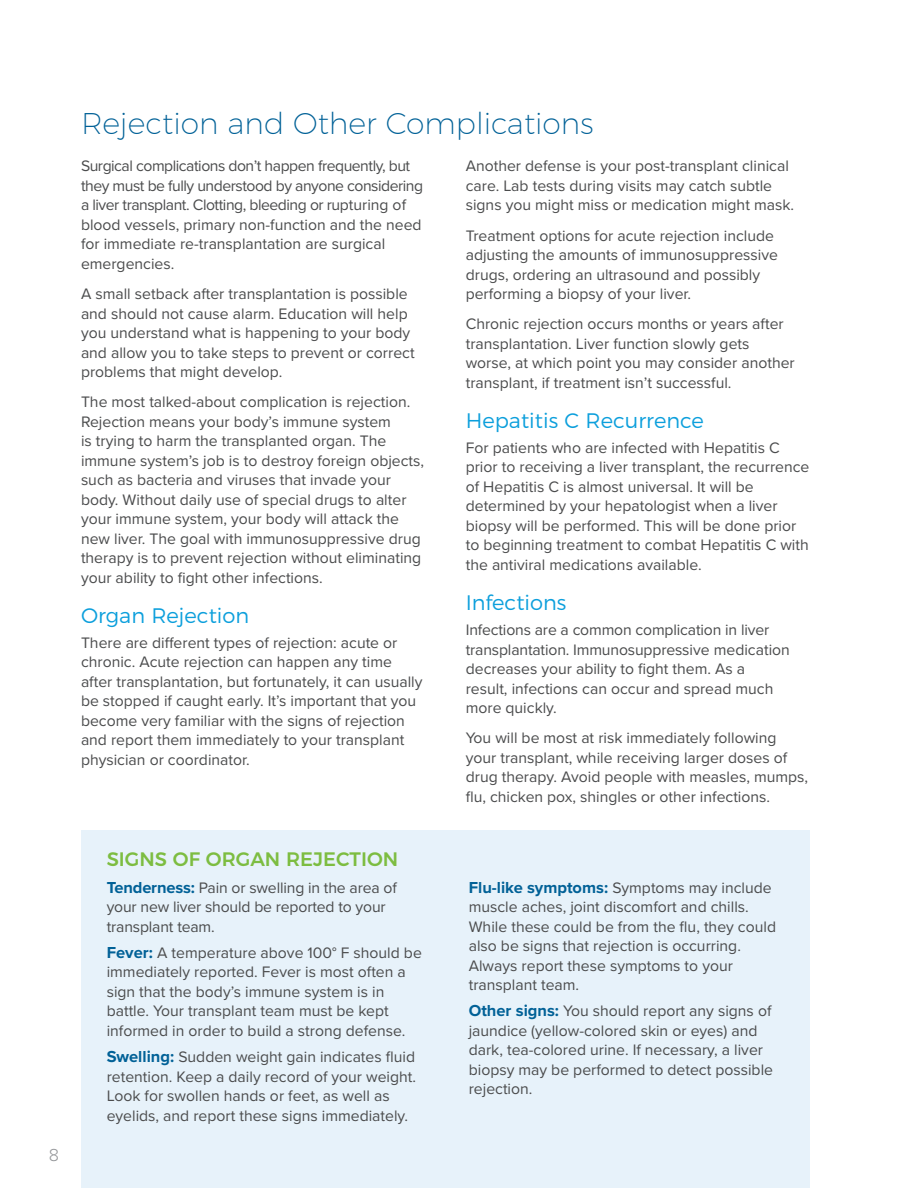
<style>
.page{position:relative;width:918px;height:1188px;background:#fff}
.page>*{position:absolute;margin:0;border:0;box-sizing:border-box;transform-origin:0 0}
.Page_Head{font:200 30px "Montserrat";color:#016197}
.Subhead1_Title_Case{font:300 21px "Montserrat";color:#0c9fdc}
.Section_Head{font:500 19.5px "Montserrat";color:#7dbd41}
.t1{font:300 18px "Proxima Nova";color:#939598}
.body{font:15.75px/19.5px "Proxima Nova";color:#4b4c4d}
.body-2{font:15.75px/19.5px "Proxima Nova";letter-spacing:-.03em;color:#4b4c4d}
.s1{font-weight:700;font-size:16.5px;color:#016197}
</style>
<div class="page">
<div style="left:81px;top:831px;width:729px;height:357px;background:#e7f2fa"></div>
<p class="t1" style="left:49px;top:1142px;width:12px">8</p>
<p class="Page_Head" style="left:81px;top:101px;width:514px">Rejection and Other Complications</p>
<p class="body-2" style="left:81px;top:156px;width:344px">Surgical complications don’t happen frequently, but they must be fully understood by anyone considering a liver transplant. Clotting, bleeding or rupturing of blood vessels, primary non-function and the need for immediate re-transplantation are surgical emergencies.</p>
<p class="body" style="left:81px;top:283px;width:335px">A small setback after transplantation is possible and should not cause alarm. Education will help you understand what is happening to your body and allow you to take steps to prevent or correct problems that might develop.</p>
<p class="body" style="left:81px;top:392px;width:345px">The most talked-about complication is rejection.<br>Rejection means your body’s immune system<br>is trying to harm the transplanted organ. The immune system’s job is to destroy foreign objects, such as bacteria and viruses that invade your body. Without daily use of special drugs to alter your immune system, your body will attack the new liver. The goal with immunosuppressive drug therapy is to prevent rejection without eliminating your ability to fight other infections.</p>
<p class="Subhead1_Title_Case" style="left:81px;top:599px;width:170px">Organ Rejection</p>
<p class="body" style="left:81px;top:632px;width:343px">There are different types of rejection: acute or chronic. Acute rejection can happen any time after transplantation, but fortunately, it can usually be stopped if caught early. It’s important that you become very familiar with the signs of rejection and report them immediately to your transplant physician or coordinator.</p>
<p class="Section_Head" style="left:107px;top:844px;width:293px">SIGNS OF ORGAN REJECTION</p>
<p class="body" style="left:107px;top:877px;width:292px"><span class="s1">Tenderness:</span> Pain or swelling in the area of your new liver should be reported to your transplant team.</p>
<p class="body" style="left:107px;top:942px;width:317px"><span class="s1">Fever:</span> A temperature above 100° F should be immediately reported. Fever is most often a sign that the body’s immune system is in battle. Your transplant team must be kept informed in order to build a strong defense.</p>
<p class="body" style="left:107px;top:1047px;width:311px"><span class="s1">Swelling:</span> Sudden weight gain indicates fluid retention. Keep a daily record of your weight.<br>Look for swollen hands or feet, as well as eyelids, and report these signs immediately.</p>
<p class="body" style="left:466px;top:156px;width:330px">Another defense is your post-transplant clinical care. Lab tests during visits may catch subtle signs you might miss or medication might mask.</p>
<p class="body" style="left:466px;top:225px;width:314px">Treatment options for acute rejection include adjusting the amounts of immunosuppressive drugs, ordering an ultrasound and possibly performing a biopsy of your liver.</p>
<p class="body" style="left:466px;top:314px;width:331px">Chronic rejection occurs months or years after transplantation. Liver function slowly gets worse, at which point you may consider another transplant, if treatment isn’t successful.</p>
<p class="Subhead1_Title_Case" style="left:466px;top:404px;width:239px">Hepatitis C Recurrence</p>
<p class="body" style="left:466px;top:437px;width:345px">For patients who are infected with Hepatitis C prior to receiving a liver transplant, the recurrence of Hepatitis C is almost universal. It will be determined by your hepatologist when a liver biopsy will be performed. This will be done prior to beginning treatment to combat Hepatitis C with the antiviral medications available.</p>
<p class="Subhead1_Title_Case" style="left:466px;top:586px;width:102px">Infections</p>
<p class="body" style="left:466px;top:619px;width:326px">Infections are a common complication in liver transplantation. Immunosuppressive medication decreases your ability to fight them. As a result, infections can occur and spread much more quickly.</p>
<p class="body" style="left:466px;top:728px;width:344px">You will be most at risk immediately following your transplant, while receiving larger doses of drug therapy. Avoid people with measles, mumps, flu, chicken pox, shingles or other infections.</p>
<p class="body" style="left:469px;top:877px;width:309px"><span class="s1">Flu-like symptoms:</span> Symptoms may include muscle aches, joint discomfort and chills.<br>While these could be from the flu, they could also be signs that rejection is occurring.<br>Always report these symptoms to your transplant team.</p>
<p class="body" style="left:469px;top:1001px;width:306px"><span class="s1">Other signs:</span> You should report any signs of jaundice (yellow-colored skin or eyes) and dark, tea-colored urine. If necessary, a liver biopsy may be performed to detect possible rejection.</p>
</div>
